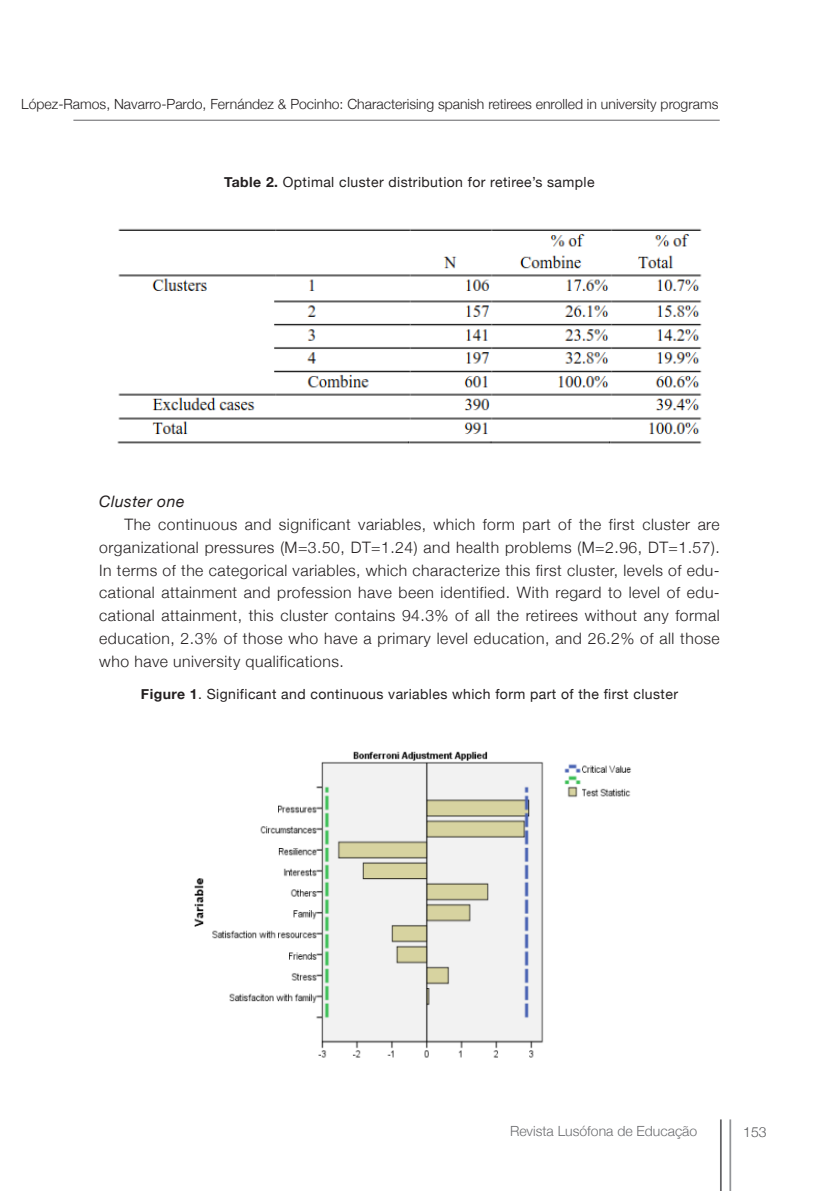
<style>
.page{position:relative;width:819px;height:1191px;background:#fff}
.page>*{position:absolute;margin:0;border:0;box-sizing:border-box;transform-origin:0 0}
.texto{font:300 15.75px/22.8px "Helvetica Neue";letter-spacing:.03em;color:#231f20;text-align:justify}
.sub_ponto__pontinho{font:italic 15.75px "Helvetica Neue";letter-spacing:.03em;color:#231f20}
.tit_quadro{font:14px "Helvetica Neue";letter-spacing:.03em;color:#231f20}
.t1{font:300 14px "Helvetica Neue";color:#231f20}
.t2{font:300 14px "Helvetica Neue";color:#6c6d70}
.t3{font:300 14px "Helvetica Neue";color:#57585a}
.s1{font-weight:700}
</style>
<div class="page">
<hr style="left:729px;top:1119px;width:2px;height:72px;background:#939598">
<hr style="left:720px;top:1119px;width:1px;height:72px;background:#636366">
<hr style="left:73px;top:120px;width:646px;height:1px;background:#636366">
<img style="left:117px;top:228px;width:585px;height:216px">
<img style="left:194px;top:751px;width:437px;height:307px">
<p class="t1" style="left:21px;top:93px;width:698px">López-Ramos, Navarro-Pardo, Fernández &amp; Pocinho: Characterising spanish retirees enrolled in university programs</p>
<p class="tit_quadro" style="left:224px;top:174px;width:372px"><span class="s1">Table 2.</span> Optimal cluster distribution for retiree’s sample</p>
<p class="sub_ponto__pontinho" style="left:99px;top:490px;width:87px">Cluster one</p>
<p class="texto" style="left:99px;top:512px;width:622px;text-indent:25px">The continuous and significant variables, which form part of the first cluster are organizational pressures (M=3.50, DT=1.24) and health problems (M=2.96, DT=1.57).<br>In terms of the categorical variables, which characterize this first cluster, levels of edu&shy;cational attainment and profession have been identified. With regard to level of edu&shy;cational attainment, this cluster contains 94.3% of all the retirees without any formal education, 2.3% of those who have a primary level education, and 26.2% of all those who have university qualifications.</p>
<p class="tit_quadro" style="left:141px;top:686px;width:538px"><span class="s1">Figure 1</span>. Significant and continuous variables which form part of the first cluster</p>
<p class="t2" style="left:510px;top:1119px;width:189px">Revista Lusófona de Educação</p>
<p class="t3" style="left:743px;top:1120px;width:25px">153</p>
</div>
